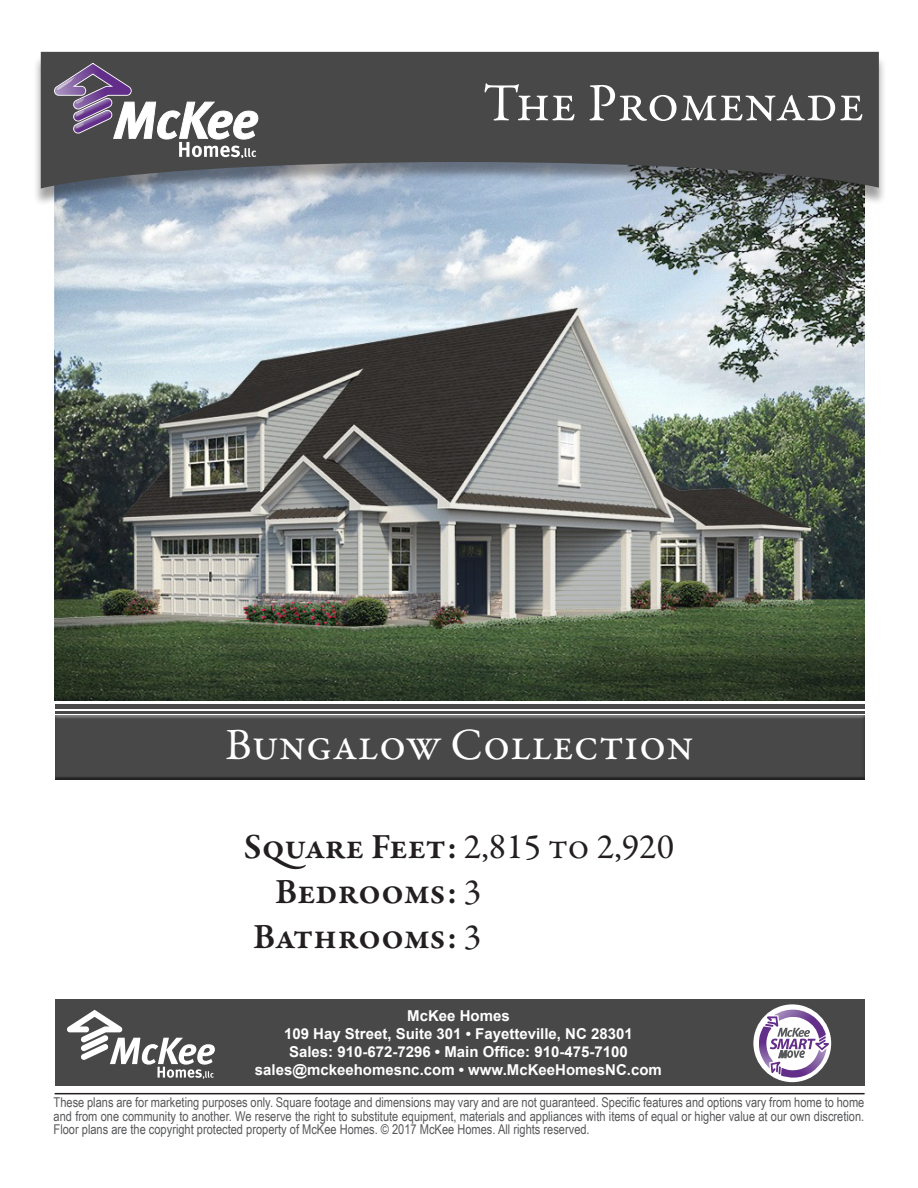
<style>
.page{position:relative;width:918px;height:1188px;background:#fff}
.page>*{position:absolute;margin:0;border:0;box-sizing:border-box;transform-origin:0 0}
.t1{font:54px "Garamond Premr Pro";color:#fff}
.t2{font:45px "Garamond Premr Pro";color:#fff}
.t3{font:36px "Garamond Premr Pro";color:#231f20}
.t4{font:600 36px "Garamond Premr Pro";letter-spacing:-.005em;color:#231f20}
.t5{font:700 15px/18px "Arial";color:#fff;text-align:center}
.t6{font:13.5px/13.5px "Arial Narrow";color:#57585a;text-align:justify}
.s1{font-weight:600}
.s2{font-weight:400}
</style>
<div class="page">
<img style="left:55px;top:207px;width:810px;height:493px">
<hr style="left:55px;top:1093px;width:810px;height:1px;background:#231f20">
<div style="left:55px;top:1000px;width:810px;height:86px;background:#474847"></div>
<svg style="left:67px;top:1010px;width:148px;height:69px"></svg>
<div style="left:54px;top:712px;width:811px;height:63px;background:#fff;opacity:.4"></div>
<div style="left:54px;top:717px;width:811px;height:63px;background:#474847"></div>
<hr style="left:55px;top:711px;width:810px;height:2px;background:#474847">
<div style="left:55px;top:704px;width:810px;height:5px;background:#474847"></div>
<div style="left:33px;top:55px;width:854px;height:152px;background:#231f20;opacity:.43"></div>
<svg style="left:41px;top:52px;width:838px;height:137px;fill:#474847"></svg>
<svg style="left:54px;top:63px;width:204px;height:95px"></svg>
<svg style="left:753px;top:1004px;width:78px;height:78px"></svg>
<svg style="left:759px;top:1010px;width:70px;height:70px"></svg>
<h1 class="t1" style="left:483px;top:71px;width:383px">The Promenade</h1>
<p class="t2" style="left:226px;top:718px;width:469px">Bungalow Collection</p>
<p class="t3" style="left:244px;top:825px;width:432px"><span class="s1">Square Feet:</span> 2,815 to 2,920</p>
<p class="t4" style="left:275px;top:870px;width:208px">Bedrooms: <span class="s2">3</span></p>
<p class="t4" style="left:253px;top:915px;width:230px">Bathrooms: <span class="s2">3</span></p>
<p class="t5" style="left:255px;top:1008px;width:408px">McKee Homes<br>109 Hay Street, Suite 301 • Fayetteville, NC 28301<br>Sales: 910-672-7296 • Main Office: 910-475-7100 sales@mckeehomesnc.com • www.McKeeHomesNC.com</p>
<p class="t6" style="left:54px;top:1095px;width:812px">These plans are for marketing purposes only. Square footage and dimensions may vary and are not guaranteed. Specific features and options vary from home to home and from one community to another. We reserve the right to substitute equipment, materials and appliances with items of equal or higher value at our own discretion.<br>Floor plans are the copyright protected property of McKee Homes. © 2017 McKee Homes. All rights reserved.</p>
</div>
